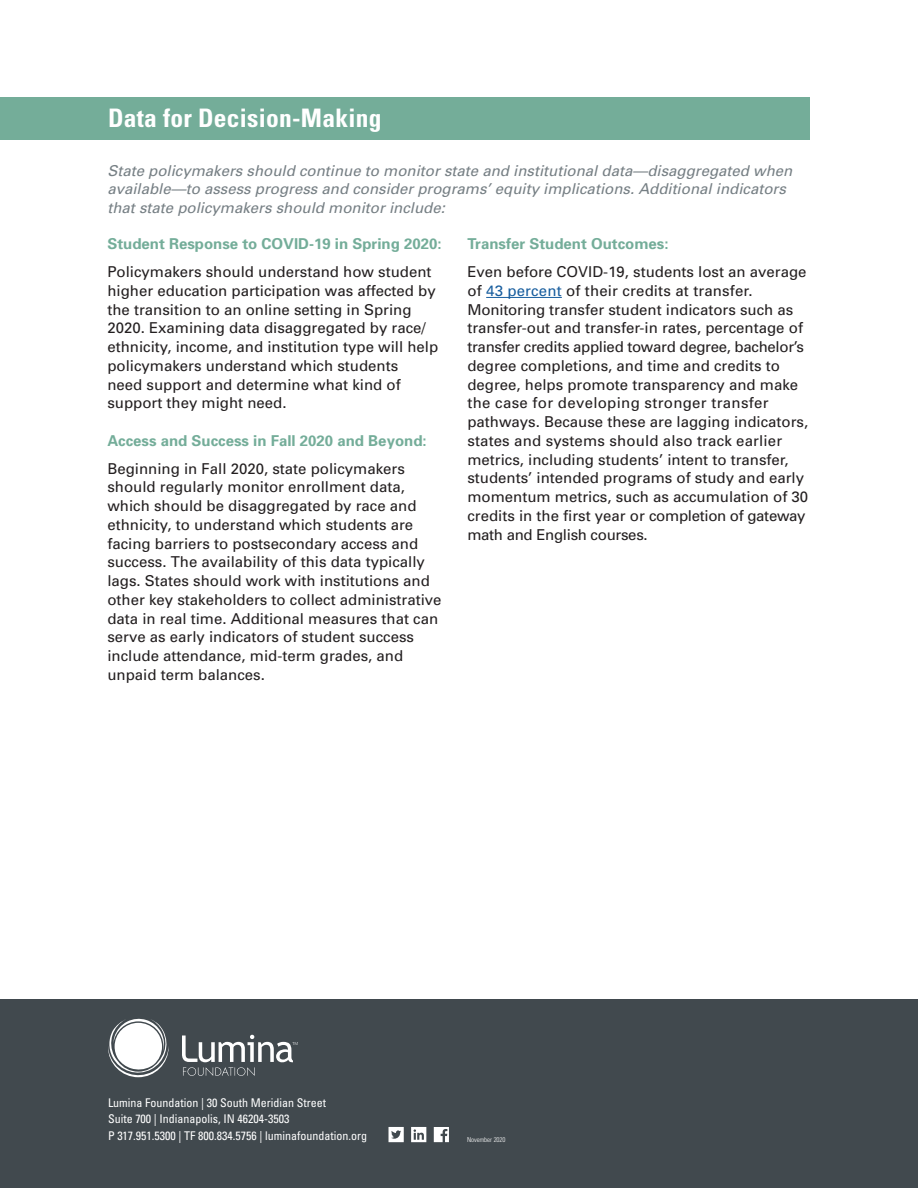
<style>
.page{position:relative;width:918px;height:1188px;background:#fff}
.page>*{position:absolute;margin:0;border:0;box-sizing:border-box;transform-origin:0 0}
.t1{font:700 condensed 25.5px "Univers";letter-spacing:.01em;color:#fff}
.t2{font:15px/18.8px "Univers";color:#231f20}
.t3{font:italic 15px/18.8px "Univers";color:#767f84}
.t4{font:700 15px "Univers";color:#74ad99}
.t5{font:condensed 12px "Univers";color:#fff}
.t6{font:300 condensed 6.75px "Univers";color:#fff}
.s1{color:#175d9e}
</style>
<div class="page">
<div style="left:0;top:999px;width:918px;height:189px;background:#41494e"></div>
<svg style="left:108px;top:1018px;width:61px;height:60px"></svg>
<svg style="left:182px;top:1035px;width:116px;height:41px"></svg>
<svg style="left:389px;top:1127px;width:15px;height:15px"></svg>
<svg style="left:411px;top:1127px;width:15px;height:15px"></svg>
<svg style="left:434px;top:1127px;width:15px;height:15px"></svg>
<div style="left:0;top:97px;width:809px;height:43px;background:#74ad99"></div>
<hr style="left:486px;top:297px;width:76px;height:1px;background:#175d9e">
<p class="t1" style="left:108px;top:102px;width:275px">Data for Decision-Making</p>
<p class="t3" style="left:107px;top:161px;width:687px">State policymakers should continue to monitor state and institutional data—disaggregated when available—to assess progress and consider programs’ equity implications. Additional indicators that state policymakers should monitor include:</p>
<p class="t4" style="left:107px;top:235px;width:336px">Student Response to COVID-19 in Spring 2020:</p>
<p class="t2" style="left:107px;top:263px;width:332px">Policymakers should understand how student higher education participation was affected by the transition to an online setting in Spring 2020. Examining data disaggregated by race/ ethnicity, income, and institution type will help policymakers understand which students<br>need support and determine what kind of support they might need.</p>
<p class="t4" style="left:107px;top:432px;width:321px">Access and Success in Fall 2020 and Beyond:</p>
<p class="t2" style="left:107px;top:459px;width:336px">Beginning in Fall 2020, state policymakers should regularly monitor enrollment data, which should be disaggregated by race and ethnicity, to understand which students are facing barriers to postsecondary access and success. The availability of this data typically lags. States should work with institutions and other key stakeholders to collect administrative data in real time. Additional measures that can serve as early indicators of student success include attendance, mid-term grades, and unpaid term balances.</p>
<p class="t4" style="left:467px;top:235px;width:203px">Transfer Student Outcomes:</p>
<p class="t2" style="left:467px;top:263px;width:342px">Even before COVID-19, students lost an average of <span class="s1">43 percent</span> of their credits at transfer.<br>Monitoring transfer student indicators such as transfer-out and transfer-in rates, percentage of transfer credits applied toward degree, bachelor’s degree completions, and time and credits to degree, helps promote transparency and make the case for developing stronger transfer pathways. Because these are lagging indicators, states and systems should also track earlier metrics, including students’ intent to transfer, students’ intended programs of study and early momentum metrics, such as accumulation of 30 credits in the first year or completion of gateway math and English courses.</p>
<p class="t5" style="left:108px;top:1095px;width:220px">Lumina Foundation | 30 South Meridian Street</p>
<p class="t5" style="left:108px;top:1111px;width:183px">Suite 700 | Indianapolis, IN 46204-3503</p>
<p class="t5" style="left:108px;top:1128px;width:261px">P 317.951.5300 | TF 800.834.5756 | luminafoundation.org</p>
<p class="t6" style="left:467px;top:1135px;width:40px">November 2020</p>
</div>
